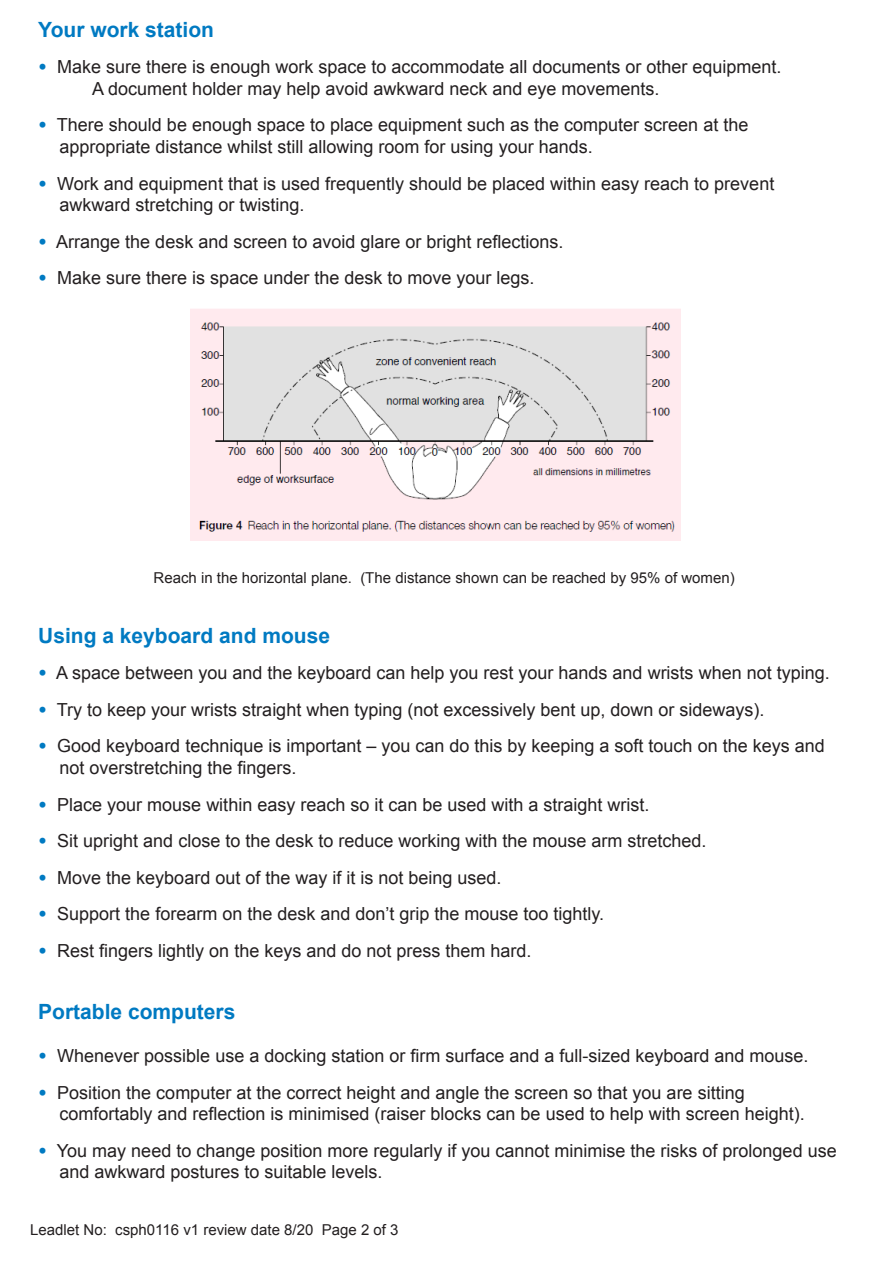
<style>
.page{position:relative;width:893px;height:1263px;background:#fff}
.page>*{position:absolute;margin:0;border:0;box-sizing:border-box;transform-origin:0 0}
.t1{font:700 21px "Arial";color:#007ac2}
.t2{font:18px/21.6px "Arial";color:#231f20}
.t3{font:15px "Arial";color:#231f20}
.s1{font-weight:900;color:#007ac2}
</style>
<div class="page">
<img style="left:190px;top:309px;width:490px;height:231px">
<p class="t1" style="left:38px;top:15px;width:177px">Your work station</p>
<p class="t2" style="left:92px;top:56px;width:691px;text-indent:-54px"><span class="s1">•</span> Make sure there is enough work space to accommodate all documents or other equipment.<br>A document holder may help avoid awkward neck and eye movements.</p>
<p class="t2" style="left:59px;top:114px;width:690px;text-indent:-21px"><span class="s1">•</span> There should be enough space to place equipment such as the computer screen at the appropriate distance whilst still allowing room for using your hands.</p>
<p class="t2" style="left:59px;top:173px;width:716px;text-indent:-21px"><span class="s1">•</span> Work and equipment that is used frequently should be placed within easy reach to prevent awkward stretching or twisting.</p>
<p class="t2" style="left:38px;top:231px;width:527px"><span class="s1">•</span> Arrange the desk and screen to avoid glare or bright reflections.</p>
<p class="t2" style="left:38px;top:267px;width:498px"><span class="s1">•</span> Make sure there is space under the desk to move your legs.</p>
<p class="t3" style="left:154px;top:568px;width:583px">Reach in the horizontal plane. (The distance shown can be reached by 95% of women)</p>
<p class="t1" style="left:38px;top:621px;width:293px">Using a keyboard and mouse</p>
<p class="t2" style="left:38px;top:662px;width:793px"><span class="s1">•</span> A space between you and the keyboard can help you rest your hands and wrists when not typing.</p>
<p class="t2" style="left:38px;top:699px;width:728px"><span class="s1">•</span> Try to keep your wrists straight when typing (not excessively bent up, down or sideways).</p>
<p class="t2" style="left:59px;top:735px;width:767px;text-indent:-21px"><span class="s1">•</span> Good keyboard technique is important – you can do this by keeping a soft touch on the keys and not overstretching the fingers.</p>
<p class="t2" style="left:38px;top:794px;width:613px"><span class="s1">•</span> Place your mouse within easy reach so it can be used with a straight wrist.</p>
<p class="t2" style="left:38px;top:830px;width:670px"><span class="s1">•</span> Sit upright and close to the desk to reduce working with the mouse arm stretched.</p>
<p class="t2" style="left:38px;top:867px;width:465px"><span class="s1">•</span> Move the keyboard out of the way if it is not being used.</p>
<p class="t2" style="left:38px;top:903px;width:568px"><span class="s1">•</span> Support the forearm on the desk and don’t grip the mouse too tightly.</p>
<p class="t2" style="left:38px;top:940px;width:495px"><span class="s1">•</span> Rest fingers lightly on the keys and do not press them hard.</p>
<p class="t1" style="left:38px;top:997px;width:199px">Portable computers</p>
<p class="t2" style="left:38px;top:1045px;width:772px"><span class="s1">•</span> Whenever possible use a docking station or firm surface and a full-sized keyboard and mouse.</p>
<p class="t2" style="left:59px;top:1082px;width:747px;text-indent:-21px"><span class="s1">•</span> Position the computer at the correct height and angle the screen so that you are sitting comfortably and reflection is minimised (raiser blocks can be used to help with screen height).</p>
<p class="t2" style="left:59px;top:1140px;width:779px;text-indent:-21px"><span class="s1">•</span> You may need to change position more regularly if you cannot minimise the risks of prolonged use and awkward postures to suitable levels.</p>
<p class="t3" style="left:30px;top:1219px;width:370px">Leadlet No: csph0116 v1 review date 8/20 Page 2 of 3</p>
</div>
